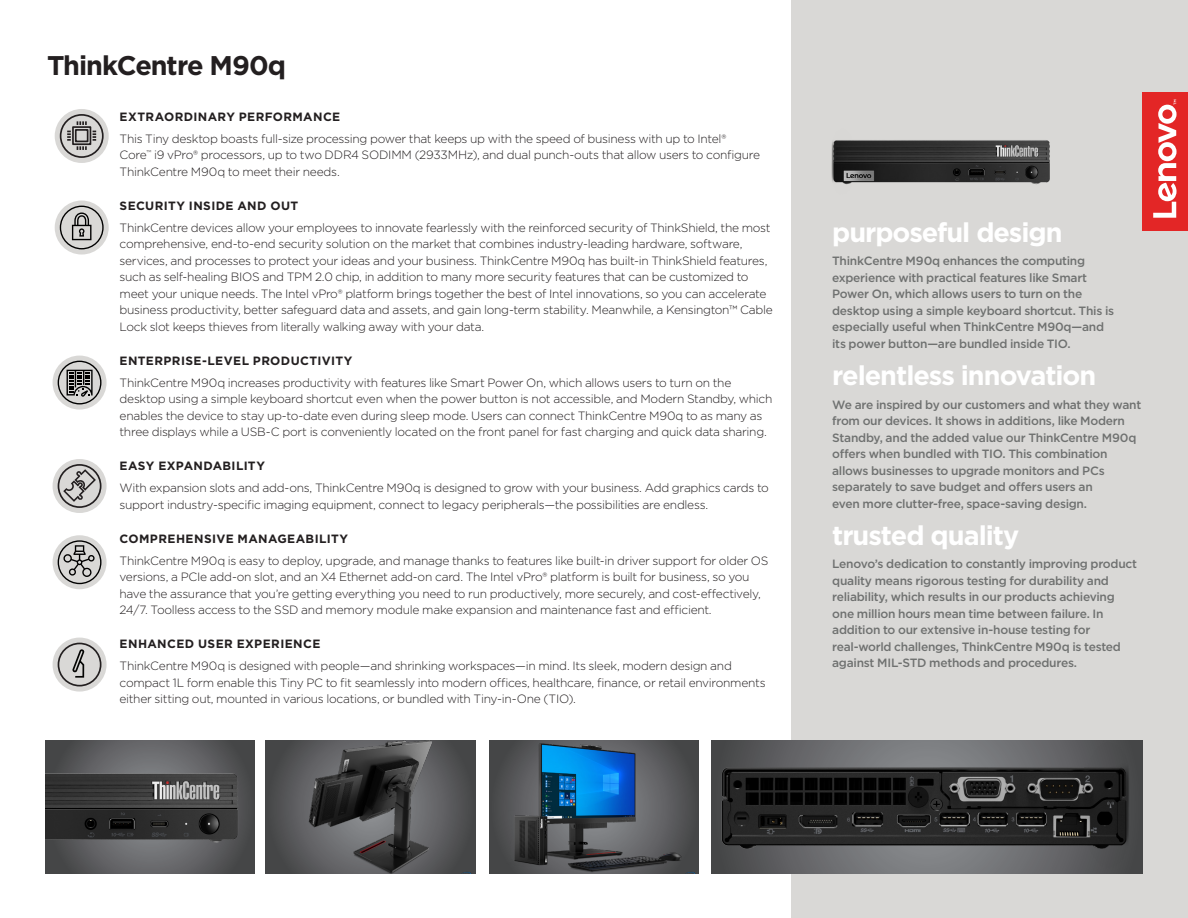
<style>
.page{position:relative;width:1188px;height:918px;background:#fff}
.page>*{position:absolute;margin:0;border:0;box-sizing:border-box;transform-origin:0 0}
.LEN-alt_h2_white{font:700 27px "Gotham";letter-spacing:-.04em;color:#fff}
.LEN-product_name{font:700 27px "Gotham";letter-spacing:-.04em;color:#231f20}
.LEN-normal_text{font:300 12px/16.5px "Gotham";letter-spacing:-.025em;color:#231f20}
.LEN-alt_p{font:500 12px/16.5px "Gotham";letter-spacing:-.02em;color:#6f7170}
.LEN-benefit_header{font:700 12px "Gotham";letter-spacing:.035em;color:#231f20}
</style>
<div class="page">
<div style="left:792px;top:0;width:396px;height:918px;background:#d9d8d6"></div>
<div style="left:1143px;top:92px;width:45px;height:139px;background:#e32626"></div>
<svg style="left:1153px;top:100px;width:24px;height:118px"></svg>
<div style="left:55px;top:109px;width:54px;height:54px;background:#d9d8d6;border-radius:50%"></div>
<svg style="left:59px;top:113px;width:45px;height:46px"></svg>
<img style="left:831px;top:140px;width:219px;height:45px">
<div style="left:55px;top:201px;width:54px;height:54px;background:#d9d8d6;border-radius:50%"></div>
<svg style="left:60px;top:206px;width:44px;height:43px"></svg>
<svg style="left:53px;top:459px;width:54px;height:54px"></svg>
<svg style="left:63px;top:469px;width:33px;height:33px"></svg>
<div style="left:58px;top:464px;width:43px;height:44px;border:2px solid #231f20;border-radius:50%"></div>
<div style="left:53px;top:535px;width:54px;height:54px;background:#d9d8d6;border-radius:50%"></div>
<svg style="left:58px;top:540px;width:43px;height:44px"></svg>
<div style="left:53px;top:356px;width:54px;height:54px;background:#d9d8d6;border-radius:50%"></div>
<svg style="left:58px;top:361px;width:43px;height:43px"></svg>
<svg style="left:53px;top:638px;width:54px;height:54px;background:#cccbca"></svg>
<div style="left:58px;top:643px;width:43px;height:43px;border:2px solid #231f20;border-radius:50%"></div>
<svg style="left:71px;top:648px;width:14px;height:30px"></svg>
<img style="left:46px;top:740px;width:209px;height:134px">
<img style="left:266px;top:740px;width:209px;height:134px">
<img style="left:489px;top:740px;width:210px;height:134px">
<img style="left:711px;top:740px;width:432px;height:134px">
<p class="LEN-product_name" style="left:47px;top:48px;width:241px">ThinkCentre M90q</p>
<p class="LEN-benefit_header" style="left:120px;top:109px;width:222px">EXTRAORDINARY PERFORMANCE</p>
<p class="LEN-normal_text" style="left:120px;top:130px;width:642px">This Tiny desktop boasts full-size processing power that keeps up with the speed of business with up to Intel®<br>Core<sup>™</sup> i9 vPro® processors, up to two DDR4 SODIMM (2933MHz), and dual punch-outs that allow users to configure<br>ThinkCentre M90q to meet their needs.</p>
<p class="LEN-benefit_header" style="left:120px;top:198px;width:180px">SECURITY INSIDE AND OUT</p>
<p class="LEN-normal_text" style="left:120px;top:219px;width:655px">ThinkCentre devices allow your employees to innovate fearlessly with the reinforced security of ThinkShield, the most comprehensive, end-to-end security solution on the market that combines industry-leading hardware, software, services, and processes to protect your ideas and your business. ThinkCentre M90q has built-in ThinkShield features, such as self-healing BIOS and TPM 2.0 chip, in addition to many more security features that can be customized to meet your unique needs. The Intel vPro® platform brings together the best of Intel innovations, so you can accelerate business productivity, better safeguard data and assets, and gain long-term stability. Meanwhile, a Kensington™ Cable Lock slot keeps thieves from literally walking away with your data.</p>
<p class="LEN-benefit_header" style="left:120px;top:353px;width:234px">ENTERPRISE-LEVEL PRODUCTIVITY</p>
<p class="LEN-normal_text" style="left:120px;top:374px;width:654px">ThinkCentre M90q increases productivity with features like Smart Power On, which allows users to turn on the desktop using a simple keyboard shortcut even when the power button is not accessible, and Modern Standby, which enables the device to stay up-to-date even during sleep mode. Users can connect ThinkCentre M90q to as many as three displays while a USB-C port is conveniently located on the front panel for fast charging and quick data sharing.</p>
<p class="LEN-benefit_header" style="left:120px;top:458px;width:147px">EASY EXPANDABILITY</p>
<p class="LEN-normal_text" style="left:120px;top:479px;width:651px">With expansion slots and add-ons, ThinkCentre M90q is designed to grow with your business. Add graphics cards to support industry-specific imaging equipment, connect to legacy peripherals—the possibilities are endless.</p>
<p class="LEN-benefit_header" style="left:120px;top:531px;width:230px">COMPREHENSIVE MANAGEABILITY</p>
<p class="LEN-normal_text" style="left:120px;top:552px;width:650px">ThinkCentre M90q is easy to deploy, upgrade, and manage thanks to features like built-in driver support for older OS versions, a PCIe add-on slot, and an X4 Ethernet add-on card. The Intel vPro® platform is built for business, so you have the assurance that you’re getting everything you need to run productively, more securely, and cost-effectively, 24/7. Toolless access to the SSD and memory module make expansion and maintenance fast and efficient.</p>
<p class="LEN-benefit_header" style="left:120px;top:636px;width:202px">ENHANCED USER EXPERIENCE</p>
<p class="LEN-normal_text" style="left:120px;top:657px;width:648px">ThinkCentre M90q is designed with people—and shrinking workspaces—in mind. Its sleek, modern design and compact 1L form enable this Tiny PC to fit seamlessly into modern offices, healthcare, finance, or retail environments either sitting out, mounted in various locations, or bundled with Tiny-in-One (TIO).</p>
<p class="LEN-alt_h2_white" style="left:832px;top:215px;width:232px">purposeful design</p>
<p class="LEN-alt_p" style="left:832px;top:253px;width:283px">ThinkCentre M90q enhances the computing experience with practical features like Smart Power On, which allows users to turn on the desktop using a simple keyboard shortcut. This is especially useful when ThinkCentre M90q—and its power button—are bundled inside TIO.</p>
<p class="LEN-alt_h2_white" style="left:832px;top:358px;width:266px">relentless innovation</p>
<p class="LEN-alt_p" style="left:832px;top:396px;width:311px">We are inspired by our customers and what they want from our devices. It shows in additions, like Modern Standby, and the added value our ThinkCentre M90q offers when bundled with TIO. This combination allows businesses to upgrade monitors and PCs separately to save budget and offers users an<br>even more clutter-free, space-saving design.</p>
<p class="LEN-alt_h2_white" style="left:832px;top:518px;width:189px">trusted quality</p>
<p class="LEN-alt_p" style="left:832px;top:556px;width:307px">Lenovo’s dedication to constantly improving product quality means rigorous testing for durability and reliability, which results in our products achieving one million hours mean time between failure. In addition to our extensive in-house testing for real-world challenges, ThinkCentre M90q is tested against MIL-STD methods and procedures.</p>
</div>
